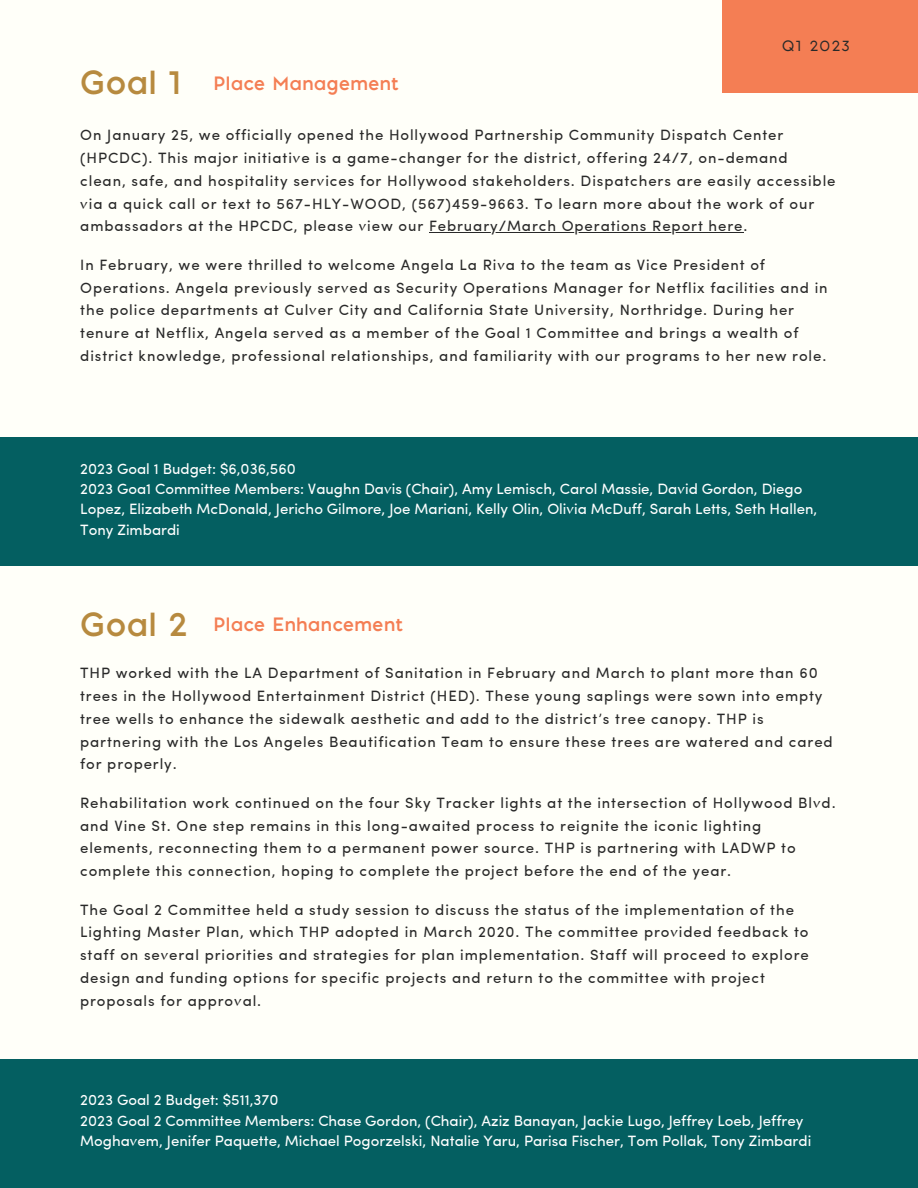
<style>
.page{position:relative;width:918px;height:1188px;background:#fffff9}
.page>*{position:absolute;margin:0;border:0;box-sizing:border-box;transform-origin:0 0}
.t1{font:700 31.2px "Pontiac";letter-spacing:.03em;color:#b78a3f}
.t2{font:700 18px "Pontiac";letter-spacing:.03em;color:#f47e54}
.t3{font:15px/22.8px "Sofia Pro";letter-spacing:.06em;color:#292929}
.t4{font:15px/20.2px "Sofia Pro";color:#fff}
.t5{font:13.95px "Pontiac";letter-spacing:.14em;color:#292929}
</style>
<div class="page">
<div style="left:0;top:437px;width:918px;height:129px;background:#045f61"></div>
<hr style="left:429px;top:232px;width:315px;height:1px;background:#292929">
<div style="left:0;top:1059px;width:918px;height:129px;background:#045f61"></div>
<div style="left:723px;top:0;width:195px;height:92px;background:#f47e54"></div>
<p class="t1" style="left:80px;top:62px;width:102px">Goal 1</p>
<p class="t2" style="left:214px;top:72px;width:187px">Place Management</p>
<p class="t5" style="left:782px;top:36px;width:69px">Q1 2023</p>
<p class="t3" style="left:80px;top:123px;width:757px">On January 25, we officially opened the Hollywood Partnership Community Dispatch Center (HPCDC). This major initiative is a game-changer for the district, offering 24/7, on-demand clean, safe, and hospitality services for Hollywood stakeholders. Dispatchers are easily accessible via a quick call or text to 567-HLY-WOOD, (567)459-9663. To learn more about the work of our ambassadors at the HPCDC, please view our February/March Operations Report here.</p>
<p class="t3" style="left:80px;top:252px;width:749px">In February, we were thrilled to welcome Angela La Riva to the team as Vice President of Operations. Angela previously served as Security Operations Manager for Netflix facilities and in the police departments at Culver City and California State University, Northridge. During her tenure at Netflix, Angela served as a member of the Goal 1 Committee and brings a wealth of district knowledge, professional relationships, and familiarity with our programs to her new role.</p>
<p class="t4" style="left:80px;top:458px;width:217px">2023 Goal 1 Budget: $6,036,560</p>
<p class="t4" style="left:80px;top:478px;width:739px">2023 Goa1 Committee Members: Vaughn Davis (Chair), Amy Lemisch, Carol Massie, David Gordon, Diego<br>Lopez, Elizabeth McDonald, Jericho Gilmore, Joe Mariani, Kelly Olin, Olivia McDuff, Sarah Letts, Seth Hallen,<br>Tony Zimbardi</p>
<p class="t1" style="left:80px;top:604px;width:108px">Goal 2</p>
<p class="t2" style="left:214px;top:613px;width:191px">Place Enhancement</p>
<p class="t3" style="left:80px;top:661px;width:754px">THP worked with the LA Department of Sanitation in February and March to plant more than 60 trees in the Hollywood Entertainment District (HED). These young saplings were sown into empty tree wells to enhance the sidewalk aesthetic and add to the district’s tree canopy. THP is partnering with the Los Angeles Beautification Team to ensure these trees are watered and cared for properly.</p>
<p class="t3" style="left:80px;top:790px;width:757px">Rehabilitation work continued on the four Sky Tracker lights at the intersection of Hollywood Blvd. and Vine St. One step remains in this long-awaited process to reignite the iconic lighting elements, reconnecting them to a permanent power source. THP is partnering with LADWP to complete this connection, hoping to complete the project before the end of the year.</p>
<p class="t3" style="left:80px;top:897px;width:730px">The Goal 2 Committee held a study session to discuss the status of the implementation of the Lighting Master Plan, which THP adopted in March 2020. The committee provided feedback to staff on several priorities and strategies for plan implementation. Staff will proceed to explore design and funding options for specific projects and return to the committee with project proposals for approval.</p>
<p class="t4" style="left:80px;top:1089px;width:200px">2023 Goal 2 Budget: $511,370</p>
<p class="t4" style="left:80px;top:1109px;width:733px">2023 Goal 2 Committee Members: Chase Gordon, (Chair), Aziz Banayan, Jackie Lugo, Jeffrey Loeb, Jeffrey<br>Moghavem, Jenifer Paquette, Michael Pogorzelski, Natalie Yaru, Parisa Fischer, Tom Pollak, Tony Zimbardi</p>
</div>
